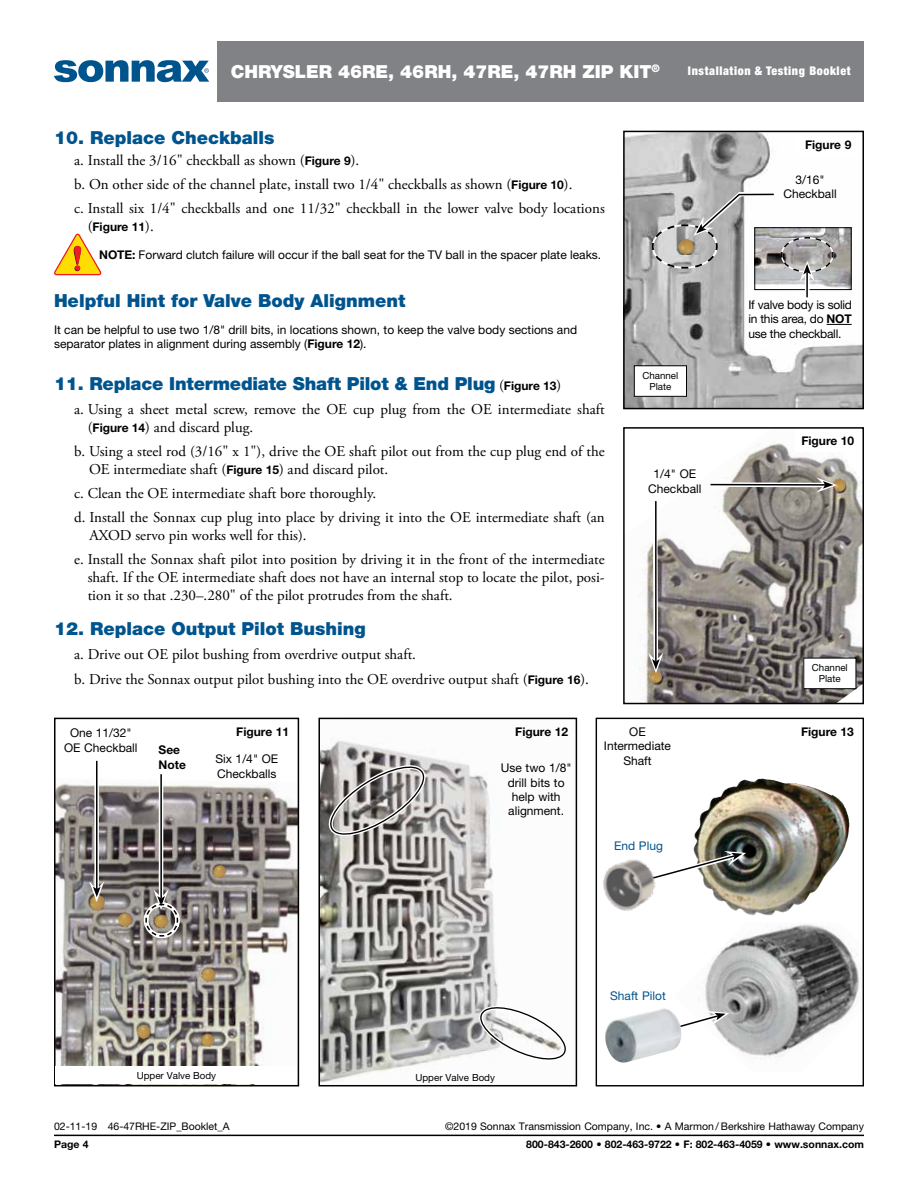
<style>
.page{position:relative;width:918px;height:1188px;background:#fff}
.page>*{position:absolute;margin:0;border:0;box-sizing:border-box;transform-origin:0 0}
.t1{font:900 18px "Helvetica Neue LT Std";color:#00548e}
.t2{font:900 18px "Helvetica Neue LT Std";color:#fff}
.t3{font:15px/24px "Adobe Garamond Pro";color:#000}
.t4{font:12px/14.4px "Helvetica Neue LT Std";color:#000;text-align:center}
.t5{font:700 12px/14.4px "Helvetica Neue LT Std";color:#000}
.t6{font:900 condensed 12px "Helvetica Neue LT Std";letter-spacing:.05em;color:#fff}
.t7{font:12px "Helvetica Neue LT Std";color:#00548e}
.t8{font:10.5px "Helvetica Neue LT Std";color:#000}
.t9{font:700 10.5px "Helvetica Neue LT Std";color:#000}
.t10{font:9.75px/11.2px "Helvetica Neue LT Std";color:#000;text-align:center}
.s1{font-family:"Helvetica Neue LT Std";font-weight:700;font-size:12px}
.s2{font-family:"Adobe Garamond Pro";font-weight:400;font-size:15px}
.s3{font-weight:700}
.s4{font-family:"Adobe Garamond Pro";font-weight:400;font-size:15px;color:#000}
.s5{font-weight:700;font-size:12px;color:#000}
</style>
<div class="page">
<img style="left:57px;top:782px;width:239px;height:284px">
<div style="left:54px;top:718px;width:245px;height:368px;border:2px solid #000"></div>
<img style="left:200px;top:1033px;width:15px;height:15px;border-radius:8px">
<img style="left:200px;top:968px;width:16px;height:14px;border-radius:7px">
<img style="left:212px;top:863px;width:15px;height:15px;border-radius:7px">
<img style="left:136px;top:1024px;width:15px;height:15px;border-radius:8px">
<img style="left:117px;top:912px;width:15px;height:16px;border-radius:8px">
<img style="left:88px;top:894px;width:18px;height:17px;border-radius:9px">
<div style="left:94px;top:764px;width:5px;height:125px;background:#fff"></div>
<hr style="left:96px;top:761px;width:2px;height:128px;background:#000">
<svg style="left:89px;top:881px;width:15px;height:21px"></svg>
<hr style="left:159px;top:774px;width:4px;height:124px;background:#fff">
<hr style="left:160px;top:774px;width:2px;height:124px;background:#000">
<div style="left:56px;top:1066px;width:241px;height:18px;background:#fff"></div>
<svg style="left:142px;top:889px;width:40px;height:51px"></svg>
<svg style="left:54px;top:234px;width:47px;height:41px"></svg>
<img style="left:626px;top:134px;width:235px;height:272px">
<div style="left:623px;top:131px;width:241px;height:278px;border:2px solid #000"></div>
<div style="left:795px;top:134px;width:66px;height:22px;background:#fff"></div>
<svg style="left:827px;top:324px;width:25px;height:1px"></svg>
<img style="left:756px;top:229px;width:94px;height:59px">
<div style="left:754px;top:227px;width:98px;height:63px;border:1px solid #000"></div>
<div style="left:805px;top:273px;width:5px;height:25px;background:#fff"></div>
<hr style="left:806px;top:272px;width:2px;height:25px;background:#000">
<svg style="left:651px;top:190px;width:183px;height:92px"></svg>
<img style="left:675px;top:232px;width:27px;height:27px;border-radius:13px">
<div style="left:634px;top:366px;width:53px;height:30px;background:#fff"></div>
<div style="left:634px;top:365px;width:53px;height:32px;border:1px solid #000"></div>
<img style="left:639px;top:443px;width:222px;height:258px">
<div style="left:623px;top:427px;width:241px;height:277px;border:2px solid #000"></div>
<div style="left:795px;top:430px;width:66px;height:22px;background:#fff"></div>
<img style="left:831px;top:478px;width:15px;height:15px;border-radius:7px">
<img style="left:647px;top:670px;width:15px;height:14px;border-radius:7px">
<svg style="left:648px;top:497px;width:15px;height:176px"></svg>
<svg style="left:711px;top:482px;width:105px;height:5px"></svg>
<hr style="left:711px;top:484px;width:114px;height:2px;background:#000">
<svg style="left:816px;top:477px;width:21px;height:16px"></svg>
<div style="left:804px;top:658px;width:52px;height:31px;background:#fff"></div>
<div style="left:803px;top:658px;width:53px;height:31px;border:1px solid #000"></div>
<img style="left:321px;top:740px;width:177px;height:343px">
<div style="left:318px;top:718px;width:259px;height:368px;border:2px solid #000"></div>
<svg style="left:326px;top:757px;width:103px;height:82px"></svg>
<svg style="left:472px;top:1001px;width:94px;height:65px"></svg>
<img style="left:705px;top:923px;width:155px;height:136px">
<svg style="left:684px;top:1011px;width:46px;height:29px"></svg>
<img style="left:605px;top:1008px;width:79px;height:55px">
<img style="left:693px;top:778px;width:157px;height:138px">
<div style="left:596px;top:718px;width:268px;height:368px;border:1px solid #000"></div>
<svg style="left:673px;top:851px;width:73px;height:37px"></svg>
<img style="left:595px;top:841px;width:78px;height:84px">
<hr style="left:54px;top:1135px;width:810px;height:1px;background:#000">
<svg style="left:54px;top:60px;width:155px;height:22px"></svg>
<div style="left:217px;top:41px;width:647px;height:61px;background:#808285"></div>
<p class="t2" style="left:231px;top:60px;width:431px">CHRYSLER 46RE, 46RH, 47RE, 47RH ZIP KIT<sup>®</sup></p>
<p class="t6" style="left:688px;top:63px;width:164px">Installation &amp; Testing Booklet</p>
<p class="t1" style="left:54px;top:126px;width:222px">10. Replace Checkballs</p>
<p class="t3" style="left:74px;top:149px;width:532px">a. Install the 3/16" checkball as shown (<span class="s1">Figure 9</span>).<br>b. On other side of the channel plate, install two 1/4" checkballs as shown (<span class="s1">Figure 10</span>).<br>c. Install six 1/4" checkballs and one 11/32" checkball in the lower valve body locations</p>
<p class="t5" style="left:88px;top:219px;width:68px"><span class="s2">(</span>Figure 11<span class="s2">).</span></p>
<p class="t4" style="left:99px;top:247px;width:504px"><span class="s3">NOTE:</span> Forward clutch failure will occur if the ball seat for the TV ball in the spacer plate leaks.</p>
<p class="t1" style="left:54px;top:290px;width:353px">Helpful Hint for Valve Body Alignment</p>
<p class="t4" style="left:54px;top:323px;width:525px;line-height:13.5px;text-align:left">It can be helpful to use two 1/8" drill bits, in locations shown, to keep the valve body sections and separator plates in alignment during assembly (<span class="s3">Figure 12</span>).</p>
<p class="t1" style="left:54px;top:372px;width:509px">11. Replace Intermediate Shaft Pilot &amp; End Plug <span class="s4">(</span><span class="s5">Figure 13</span><span class="s4">)</span></p>
<p class="t3" style="left:88px;top:401px;width:518px;line-height:18px;text-indent:-14px">a. Using a sheet metal screw, remove the OE cup plug from the OE intermediate shaft (<span class="s1">Figure 14</span>) and discard plug.</p>
<p class="t3" style="left:89px;top:443px;width:517px;line-height:18px;text-indent:-15px">b. Using a steel rod (3/16" x 1"), drive the OE shaft pilot out from the cup plug end of the<br>OE intermediate shaft (<span class="s1">Figure 15</span>) and discard pilot.</p>
<p class="t3" style="left:74px;top:482px;width:532px">c. Clean the OE intermediate shaft bore thoroughly.<br>d. Install the Sonnax cup plug into place by driving it into the OE intermediate shaft (an</p>
<p class="t3" style="left:74px;top:524px;width:532px;text-indent:15px">AXOD servo pin works well for this).<br>e. Install the Sonnax shaft pilot into position by driving it in the front of the intermediate</p>
<p class="t3" style="left:88px;top:569px;width:519px;line-height:18px">shaft. If the OE intermediate shaft does not have an internal stop to locate the pilot, posi&shy;tion it so that .230–.280" of the pilot protrudes from the shaft.</p>
<p class="t1" style="left:54px;top:618px;width:313px">12. Replace Output Pilot Bushing</p>
<p class="t3" style="left:74px;top:643px;width:516px;line-height:24.8px">a. Drive out OE pilot bushing from overdrive output shaft.<br>b. Drive the Sonnax output pilot bushing into the OE overdrive output shaft (<span class="s1">Figure 16</span>).</p>
<p class="t10" style="left:642px;top:370px;width:37px">Channel<br>Plate</p>
<p class="t4" style="left:648px;top:467px;width:55px">1/4" OE<br>Checkball</p>
<p class="t4" style="left:64px;top:726px;width:75px">One 11/32"<br>OE Checkball</p>
<p class="t5" style="left:236px;top:724px;width:54px">Figure 11</p>
<p class="t5" style="left:159px;top:743px;width:29px">See<br>Note</p>
<p class="t4" style="left:215px;top:752px;width:64px;text-align:left">Six 1/4" OE<br>Checkballs</p>
<p class="t5" style="left:515px;top:724px;width:54px">Figure 12</p>
<p class="t4" style="left:501px;top:761px;width:72px">Use two 1/8" drill bits to help with alignment.</p>
<p class="t4" style="left:604px;top:724px;width:69px">OE<br>Intermediate<br>Shaft</p>
<p class="t7" style="left:614px;top:839px;width:50px">End Plug</p>
<p class="t5" style="left:805px;top:137px;width:48px">Figure 9</p>
<p class="t4" style="left:783px;top:172px;width:55px">3/16"<br>Checkball</p>
<p class="t4" style="left:748px;top:297px;width:105px;text-align:justify">If valve body is solid in this area, do <span class="s3">NOT </span>use the checkball.</p>
<p class="t5" style="left:801px;top:433px;width:54px">Figure 10</p>
<p class="t10" style="left:812px;top:662px;width:37px">Channel<br>Plate</p>
<p class="t5" style="left:801px;top:724px;width:54px">Figure 13</p>
<p class="t10" style="left:137px;top:1069px;width:81px">Upper Valve Body</p>
<p class="t10" style="left:416px;top:1072px;width:81px">Upper Valve Body</p>
<p class="t7" style="left:610px;top:988px;width:57px">Shaft Pilot</p>
<p class="t8" style="left:54px;top:1120px;width:177px">02-11-19 46-47RHE-ZIP_Booklet_A</p>
<p class="t8" style="left:445px;top:1120px;width:420px">©2019 Sonnax Transmission Company, Inc. • A Marmon / Berkshire Hathaway Company</p>
<p class="t9" style="left:54px;top:1138px;width:36px">Page 4</p>
<p class="t9" style="left:526px;top:1138px;width:339px">800-843-2600 • 802-463-9722 • F: 802-463-4059 • www.sonnax.com</p>
</div>
